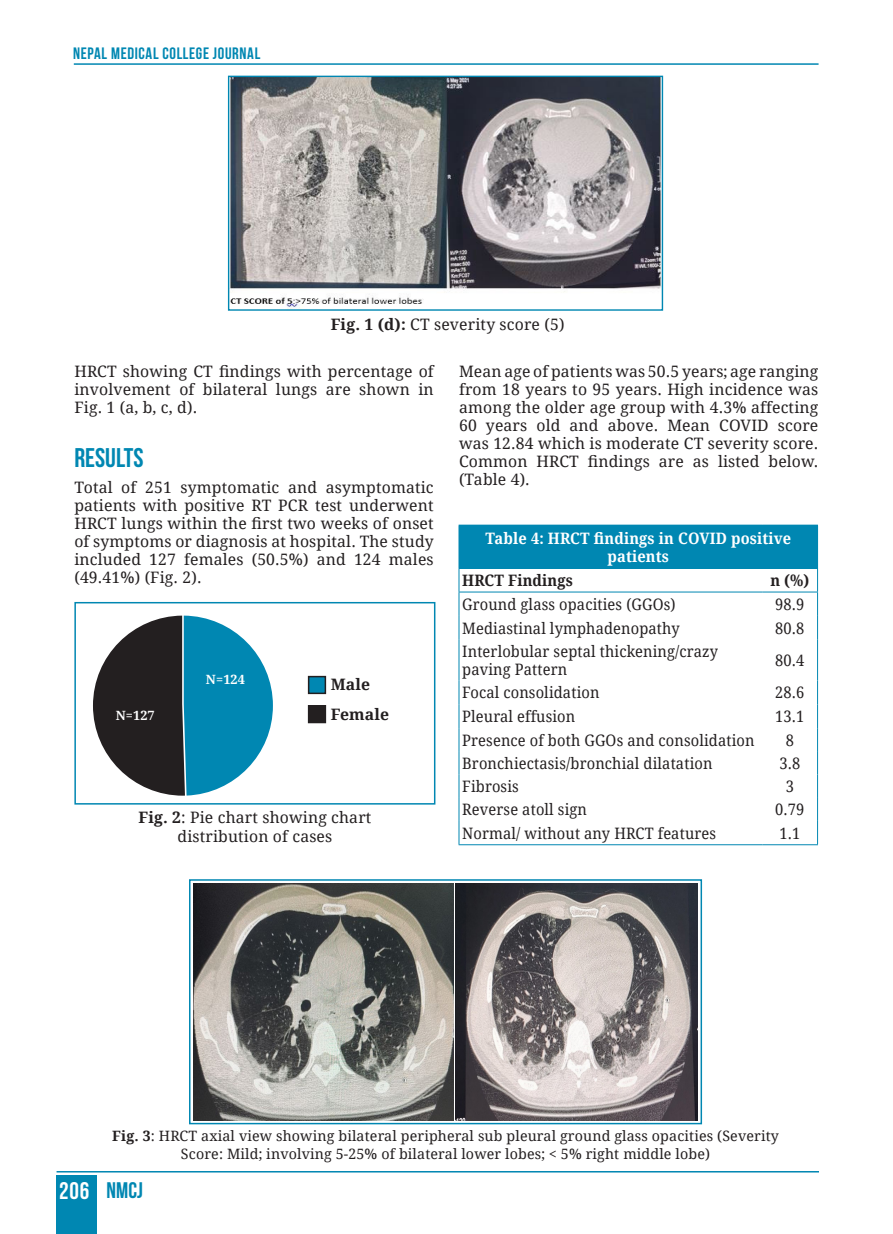
<style>
.page{position:relative;width:893px;height:1234px;background:#fff}
.page>*{position:absolute;margin:0;border:0;box-sizing:border-box;transform-origin:0 0}
.subhead{font:700 27px "Bebas Neue";color:#0087b2}
.t1{font:700 22.5px "Bebas Neue";color:#0087b2}
.t2{font:700 16.5px "Bebas Neue";letter-spacing:.04em;color:#0087b2}
.MAIN_TEXT_PARA{font:15.75px/18px "Droid Serif";letter-spacing:.01em;color:#231f20;text-align:justify}
.MAIN_TEXT_PARA-2{font:15.75px/18px "Droid Serif";letter-spacing:.01em;color:#231f20;scale:.93 1}
.MAIN_TEXT_PARA-3{font:700 15.75px/18px "Droid Serif";letter-spacing:.01em;color:#fff;text-align:center;scale:.93 1}
.MAIN_TEXT_PARA-4{font:700 15.75px "Droid Serif";letter-spacing:.01em;color:#231f20;scale:.93 1}
.MAIN_TEXT_PARA-5{font:700 15.75px/30.8px "Droid Serif";letter-spacing:.01em;color:#231f20}
.MAIN_TEXT_PARA-6{font:14.25px/18px "Droid Serif";letter-spacing:.01em;color:#231f20;text-align:center}
.t3{font:700 12.75px "Droid Serif";letter-spacing:.01em;color:#fff}
.s1{font-weight:700}
.s2{font-size:24px;color:#fff}
</style>
<div class="page">
<hr style="left:74px;top:63px;width:745px;height:2px;background:#0087b2">
<div style="left:57px;top:1174px;width:40px;height:59px;background:#0087b2"></div>
<hr style="left:57px;top:1170px;width:762px;height:2px;background:#0087b2">
<img style="left:230px;top:78px;width:431px;height:230px">
<div style="left:228px;top:76px;width:435px;height:234px;border:1px solid #0087b2"></div>
<div style="left:459px;top:525px;width:358px;height:43px;background:#0087b2"></div>
<hr style="left:459px;top:524px;width:303px;height:1px;background:#0087b2">
<hr style="left:762px;top:524px;width:56px;height:1px;background:#0087b2">
<hr style="left:817px;top:525px;width:1px;height:43px;background:#0087b2">
<svg style="left:459px;top:568px;width:1px;height:71px"></svg>
<svg style="left:817px;top:568px;width:1px;height:71px"></svg>
<hr style="left:459px;top:639px;width:1px;height:41px;background:#0087b2">
<hr style="left:817px;top:639px;width:1px;height:41px;background:#0087b2">
<svg style="left:459px;top:680px;width:1px;height:164px"></svg>
<svg style="left:817px;top:680px;width:1px;height:164px"></svg>
<hr style="left:459px;top:844px;width:303px;height:1px;background:#0087b2">
<hr style="left:762px;top:844px;width:56px;height:1px;background:#0087b2">
<hr style="left:459px;top:591px;width:303px;height:1px;background:#0087b2">
<hr style="left:762px;top:591px;width:56px;height:1px;background:#0087b2">
<svg style="left:93px;top:615px;width:180px;height:180px"></svg>
<div style="left:309px;top:676px;width:16px;height:17px;background:#0087b2"></div>
<div style="left:308px;top:675px;width:18px;height:19px;border:2px solid #231f20"></div>
<div style="left:309px;top:705px;width:16px;height:17px;background:#231f20"></div>
<div style="left:308px;top:704px;width:18px;height:19px;border:2px solid #231f20"></div>
<div style="left:74px;top:602px;width:361px;height:202px;border:2px solid #0087b2"></div>
<img style="left:193px;top:883px;width:505px;height:237px">
<div style="left:189px;top:879px;width:513px;height:245px;border:2px solid #0087b2"></div>
<p class="t2" style="left:73px;top:44px;width:189px">NEPAL MEDICAL COLLEGE JOURNAL</p>
<p class="MAIN_TEXT_PARA" style="left:331px;top:314px;width:235px"><span class="s1">Fig. 1 (d):</span> CT severity score (5)</p>
<p class="MAIN_TEXT_PARA" style="left:74px;top:362px;width:361px">HRCT showing CT findings with percentage of involvement of bilateral lungs are shown in Fig. 1 (a, b, c, d).</p>
<p class="subhead" style="left:74px;top:443px;width:71px">RESULTS</p>
<p class="MAIN_TEXT_PARA" style="left:74px;top:478px;width:361px">Total of 251 symptomatic and asymptomatic patients with positive RT PCR test underwent HRCT lungs within the first two weeks of onset of symptoms or diagnosis at hospital. The study included 127 females (50.5%) and 124 males (49.41%) (Fig. 2).</p>
<p class="t3" style="left:116px;top:706px;width:41px">N=127</p>
<p class="t3" style="left:206px;top:670px;width:41px">N=124</p>
<p class="MAIN_TEXT_PARA-5" style="left:331px;top:667px;width:60px">Male<br>Female</p>
<p class="MAIN_TEXT_PARA" style="left:138px;top:808px;width:235px;text-align:center"><span class="s1">Fig. 2</span>: Pie chart showing chart distribution of cases</p>
<p class="MAIN_TEXT_PARA" style="left:459px;top:362px;width:361px">Mean age of patients was 50.5 years; age ranging from 18 years to 95 years. High incidence was among the older age group with 4.3% affecting 60 years old and above. Mean COVID score was 12.84 which is moderate CT severity score.<br>Common HRCT findings are as listed below. (Table 4).</p>
<p class="MAIN_TEXT_PARA-3" style="left:485px;top:528px;width:330px">Table 4: HRCT findings in COVID positive patients</p>
<p class="MAIN_TEXT_PARA-4" style="left:462px;top:569px;width:121px">HRCT Findings</p>
<p class="MAIN_TEXT_PARA-4" style="left:770px;top:569px;width:44px">n (%)</p>
<p class="MAIN_TEXT_PARA-2" style="left:462px;top:595px;width:231px">Ground glass opacities (GGOs)</p>
<p class="MAIN_TEXT_PARA-2" style="left:775px;top:595px;width:33px">98.9</p>
<p class="MAIN_TEXT_PARA-2" style="left:462px;top:618px;width:235px">Mediastinal lymphadenopathy</p>
<p class="MAIN_TEXT_PARA-2" style="left:775px;top:618px;width:33px">80.8</p>
<p class="MAIN_TEXT_PARA-2" style="left:462px;top:642px;width:277px">Interlobular septal thickening/crazy paving Pattern</p>
<p class="MAIN_TEXT_PARA-2" style="left:775px;top:651px;width:33px">80.4</p>
<p class="MAIN_TEXT_PARA-2" style="left:462px;top:683px;width:149px">Focal consolidation</p>
<p class="MAIN_TEXT_PARA-2" style="left:775px;top:683px;width:33px">28.6</p>
<p class="MAIN_TEXT_PARA-2" style="left:462px;top:707px;width:123px">Pleural effusion</p>
<p class="MAIN_TEXT_PARA-2" style="left:775px;top:707px;width:33px">13.1</p>
<p class="MAIN_TEXT_PARA-2" style="left:462px;top:730px;width:316px">Presence of both GGOs and consolidation</p>
<p class="MAIN_TEXT_PARA-2" style="left:786px;top:730px;width:10px">8</p>
<p class="MAIN_TEXT_PARA-2" style="left:462px;top:753px;width:271px">Bronchiectasis/bronchial dilatation</p>
<p class="MAIN_TEXT_PARA-2" style="left:779px;top:753px;width:24px">3.8</p>
<p class="MAIN_TEXT_PARA-2" style="left:462px;top:776px;width:62px">Fibrosis</p>
<p class="MAIN_TEXT_PARA-2" style="left:786px;top:776px;width:10px">3</p>
<p class="MAIN_TEXT_PARA-2" style="left:462px;top:799px;width:136px">Reverse atoll sign</p>
<p class="MAIN_TEXT_PARA-2" style="left:775px;top:799px;width:33px">0.79</p>
<p class="MAIN_TEXT_PARA-2" style="left:462px;top:823px;width:274px">Normal/ without any HRCT features</p>
<p class="MAIN_TEXT_PARA-2" style="left:779px;top:823px;width:24px">1.1</p>
<p class="MAIN_TEXT_PARA-6" style="left:112px;top:1125px;width:668px"><span class="s1">Fig. 3</span>: HRCT axial view showing bilateral peripheral sub pleural ground glass opacities (Severity<br>Score: Mild; involving 5-25% of bilateral lower lobes; &lt; 5% right middle lobe)</p>
<h2 class="t1" style="left:59px;top:1177px;width:85px"><span class="s2">206</span> NMCJ</h2>
</div>
